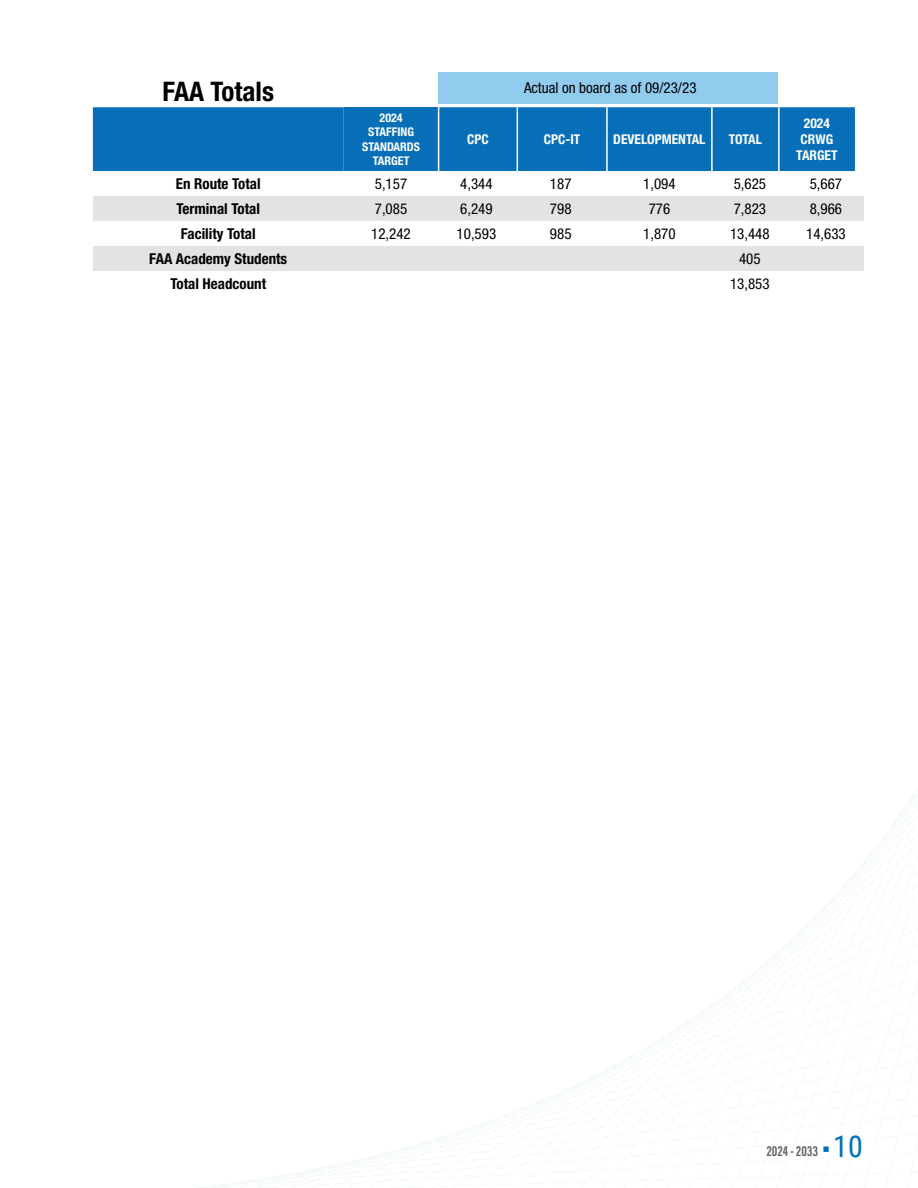
<style>
.page{position:relative;width:918px;height:1188px;background:#fff}
.page>*{position:absolute;margin:0;border:0;box-sizing:border-box;transform-origin:0 0}
.Appendix_Title{font:700 condensed 27px "Helvetica Neue LT Std";color:#000}
.Appendix_Body_Text_Unbold{font:condensed 15px "Helvetica Neue LT Std";color:#000}
.t1{font:700 condensed 15px "Helvetica Neue LT Std";color:#000}
.t2{font:15px "Acumin Variable Concept";letter-spacing:.02em;color:#636466}
.APPENDIX-WHITE_CAPTION_HEADERS{font:700 condensed 13.5px/16.2px "Helvetica Neue LT Std";color:#fff;text-align:center}
.t3{font:700 condensed 12px/14.4px "Helvetica Neue LT Std";color:#fff;text-align:center}
.s1{font-size:30px;color:#006fba}
.s2{font-family:"Roboto Condensed";font-size:30px;color:#006fba}
</style>
<div class="page">
<div style="left:93px;top:107px;width:762px;height:64px;background:#076fb8"></div>
<div style="left:344px;top:107px;width:94px;height:64px;background:#076fb8"></div>
<hr style="left:517px;top:107px;width:1px;height:64px;background:#fff">
<hr style="left:606px;top:107px;width:2px;height:64px;background:#fff">
<hr style="left:711px;top:107px;width:2px;height:64px;background:#fff">
<hr style="left:778px;top:107px;width:2px;height:64px;background:#fff">
<svg style="left:93px;top:196px;width:771px;height:75px;fill:#e2e4e4"></svg>
<div style="left:439px;top:72px;width:339px;height:32px;background:#91ccef"></div>
<hr style="left:438px;top:106px;width:1px;height:66px;background:#fff">
<p class="Appendix_Title" style="left:163px;top:75px;width:113px">FAA Totals</p>
<h1 class="t3" style="left:368px;top:110px;width:47px">2024<br>STAFFING</h1>
<h1 class="t3" style="left:362px;top:139px;width:59px">STANDARDS<br>TARGET</h1>
<p class="Appendix_Body_Text_Unbold" style="left:524px;top:79px;width:174px">Actual on board as of 09/23/23</p>
<h1 class="APPENDIX-WHITE_CAPTION_HEADERS" style="left:467px;top:131px;width:23px">CPC</h1>
<h1 class="APPENDIX-WHITE_CAPTION_HEADERS" style="left:544px;top:131px;width:38px">CPC-IT</h1>
<h1 class="APPENDIX-WHITE_CAPTION_HEADERS" style="left:613px;top:131px;width:94px">DEVELOPMENTAL</h1>
<h1 class="APPENDIX-WHITE_CAPTION_HEADERS" style="left:729px;top:131px;width:35px">TOTAL</h1>
<h1 class="APPENDIX-WHITE_CAPTION_HEADERS" style="left:796px;top:115px;width:43px">2024<br>CRWG<br>TARGET</h1>
<p class="t1" style="left:176px;top:174px;width:86px">En Route Total</p>
<p class="Appendix_Body_Text_Unbold" style="left:375px;top:175px;width:34px">5,157</p>
<p class="Appendix_Body_Text_Unbold" style="left:460px;top:175px;width:34px">4,344</p>
<p class="Appendix_Body_Text_Unbold" style="left:550px;top:175px;width:23px">187</p>
<p class="Appendix_Body_Text_Unbold" style="left:643px;top:175px;width:34px">1,094</p>
<p class="Appendix_Body_Text_Unbold" style="left:734px;top:175px;width:34px">5,625</p>
<p class="Appendix_Body_Text_Unbold" style="left:810px;top:175px;width:34px">5,667</p>
<p class="t1" style="left:177px;top:199px;width:85px">Terminal Total</p>
<p class="Appendix_Body_Text_Unbold" style="left:375px;top:200px;width:34px">7,085</p>
<p class="Appendix_Body_Text_Unbold" style="left:460px;top:200px;width:34px">6,249</p>
<p class="Appendix_Body_Text_Unbold" style="left:550px;top:200px;width:23px">798</p>
<p class="Appendix_Body_Text_Unbold" style="left:649px;top:200px;width:23px">776</p>
<p class="Appendix_Body_Text_Unbold" style="left:734px;top:200px;width:34px">7,823</p>
<p class="Appendix_Body_Text_Unbold" style="left:810px;top:200px;width:34px">8,966</p>
<p class="t1" style="left:181px;top:224px;width:76px">Facility Total</p>
<p class="Appendix_Body_Text_Unbold" style="left:371px;top:225px;width:41px">12,242</p>
<p class="Appendix_Body_Text_Unbold" style="left:457px;top:225px;width:41px">10,593</p>
<p class="Appendix_Body_Text_Unbold" style="left:550px;top:225px;width:23px">985</p>
<p class="Appendix_Body_Text_Unbold" style="left:643px;top:225px;width:34px">1,870</p>
<p class="Appendix_Body_Text_Unbold" style="left:730px;top:225px;width:41px">13,448</p>
<p class="Appendix_Body_Text_Unbold" style="left:806px;top:225px;width:41px">14,633</p>
<p class="t1" style="left:149px;top:249px;width:140px">FAA Academy Students</p>
<p class="Appendix_Body_Text_Unbold" style="left:739px;top:250px;width:23px">405</p>
<p class="t1" style="left:170px;top:275px;width:97px">Total Headcount</p>
<p class="Appendix_Body_Text_Unbold" style="left:730px;top:275px;width:41px">13,853</p>
<p class="t2" style="left:767px;top:1141px;width:98px">2024 - 2033 <span class="s1">•</span><span class="s2">10</span></p>
</div>
